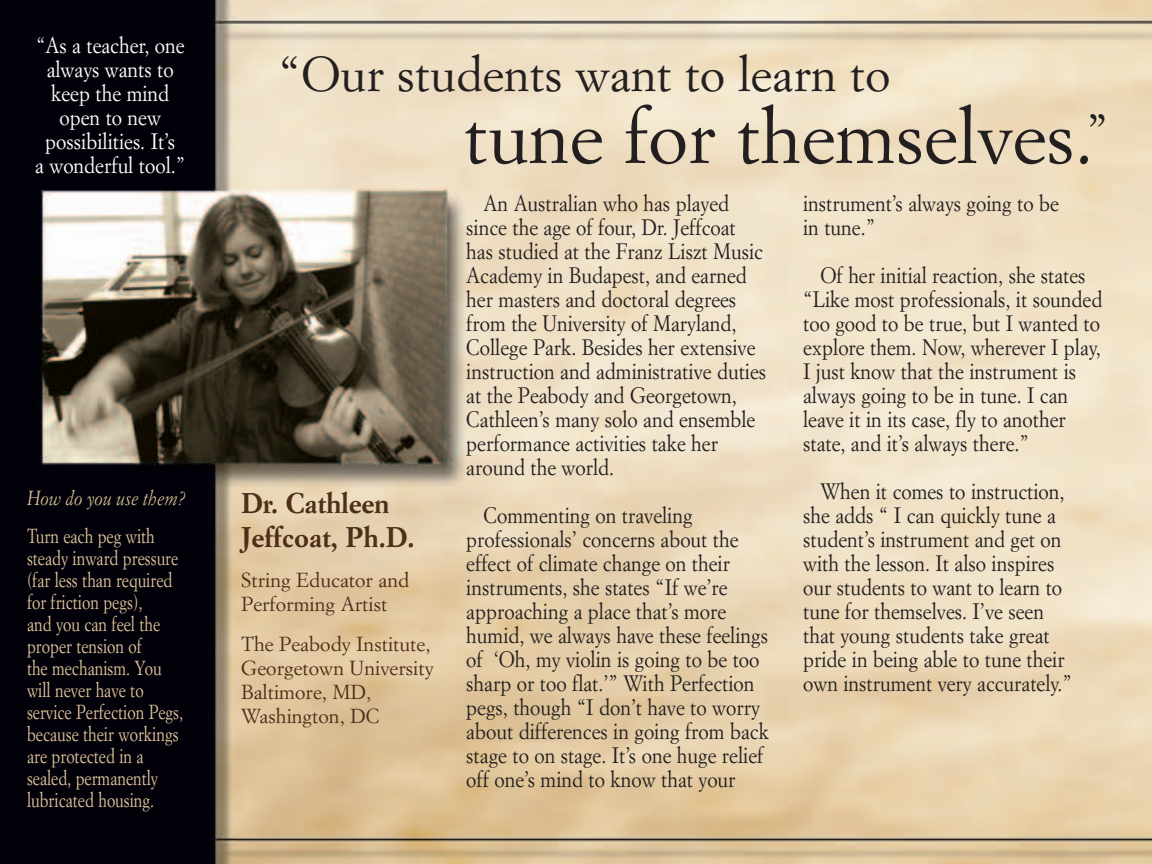
<style>
.page{position:relative;width:1152px;height:864px;background:#fff}
.page>*{position:absolute;margin:0;border:0;box-sizing:border-box;transform-origin:0 0}
.t1{font:76px "Simoncini Garamond";color:#231f20}
.t2{font:48px "Simoncini Garamond";color:#231f20}
.t3{font:700 28px/33.6px "Simoncini Garamond";color:#4d2e19}
.t4{font:22px/24px "Simoncini Garamond";color:#231f20;scale:.9 1}
.t5{font:22px/24px "Simoncini Garamond";color:#fff;text-align:center;scale:.9 1}
.t6{font:20px/22px "Simoncini Garamond";color:#dec39a;scale:.8 1}
.t7{font:20px/24px "Simoncini Garamond";color:#4d2e19}
.t8{font:italic 20px "Simoncini Garamond";color:#dec39a;scale:.85 1}
</style>
<div class="page">
<img style="left:0;top:0;width:1152px;height:864px">
<p class="t5" style="left:35px;top:35px;width:168px">“As a teacher, one always wants to keep the mind open to new possibilities. It’s<br>a wonderful tool.”</p>
<p class="t8" style="left:27px;top:490px;width:188px">How do you use them?</p>
<p class="t6" style="left:27px;top:526px;width:197px">Turn each peg with steady inward pressure (far less than required for friction pegs),<br>and you can feel the proper tension of<br>the mechanism. You will never have to service Perfection Pegs, because their workings are protected in a sealed, permanently lubricated housing.</p>
<h2 class="t2" style="left:278px;top:54px;width:614px">“Our students want to learn to</h2>
<h1 class="t1" style="left:464px;top:104px;width:646px">tune for themselves.<sup>”</sup></h1>
<p class="t4" style="left:466px;top:193px;width:335px;text-indent:17px">An Australian who has played since the age of four, Dr. Jeffcoat has studied at the Franz Liszt Music<br>Academy in Budapest, and earned her masters and doctoral degrees from the University of Maryland,<br>College Park. Besides her extensive instruction and administrative duties at the Peabody and Georgetown,<br>Cathleen’s many solo and ensemble performance activities take her around the world.</p>
<p class="t4" style="left:466px;top:505px;width:338px;text-indent:17px">Commenting on traveling professionals’ concerns about the effect of climate change on their instruments, she states “If we’re approaching a place that’s more humid, we always have these feelings of ‘Oh, my violin is going to be too sharp or too flat.’” With Perfection pegs, though “I don’t have to worry about differences in going from back stage to on stage. It’s one huge relief off one’s mind to know that your</p>
<p class="t4" style="left:803px;top:193px;width:286px">instrument’s always going to be in tune.”</p>
<p class="t4" style="left:803px;top:265px;width:334px;text-indent:17px">Of her initial reaction, she states “Like most professionals, it sounded too good to be true, but I wanted to explore them. Now, wherever I play, I just know that the instrument is always going to be in tune. I can leave it in its case, fly to another state, and it’s always there.”</p>
<p class="t4" style="left:803px;top:481px;width:300px;text-indent:17px">When it comes to instruction, she adds “ I can quickly tune a student’s instrument and get on with the lesson. It also inspires our students to want to learn to tune for themselves. I’ve seen that young students take great pride in being able to tune their own instrument very accurately.”</p>
<p class="t3" style="left:241px;top:489px;width:175px">Dr. Cathleen<br>Jeffcoat, Ph.D.</p>
<p class="t7" style="left:241px;top:570px;width:170px">String Educator and<br>Performing Artist</p>
<p class="t7" style="left:241px;top:633px;width:194px">The Peabody Institute,<br>Georgetown University<br>Baltimore, MD,<br>Washington, DC</p>
</div>
